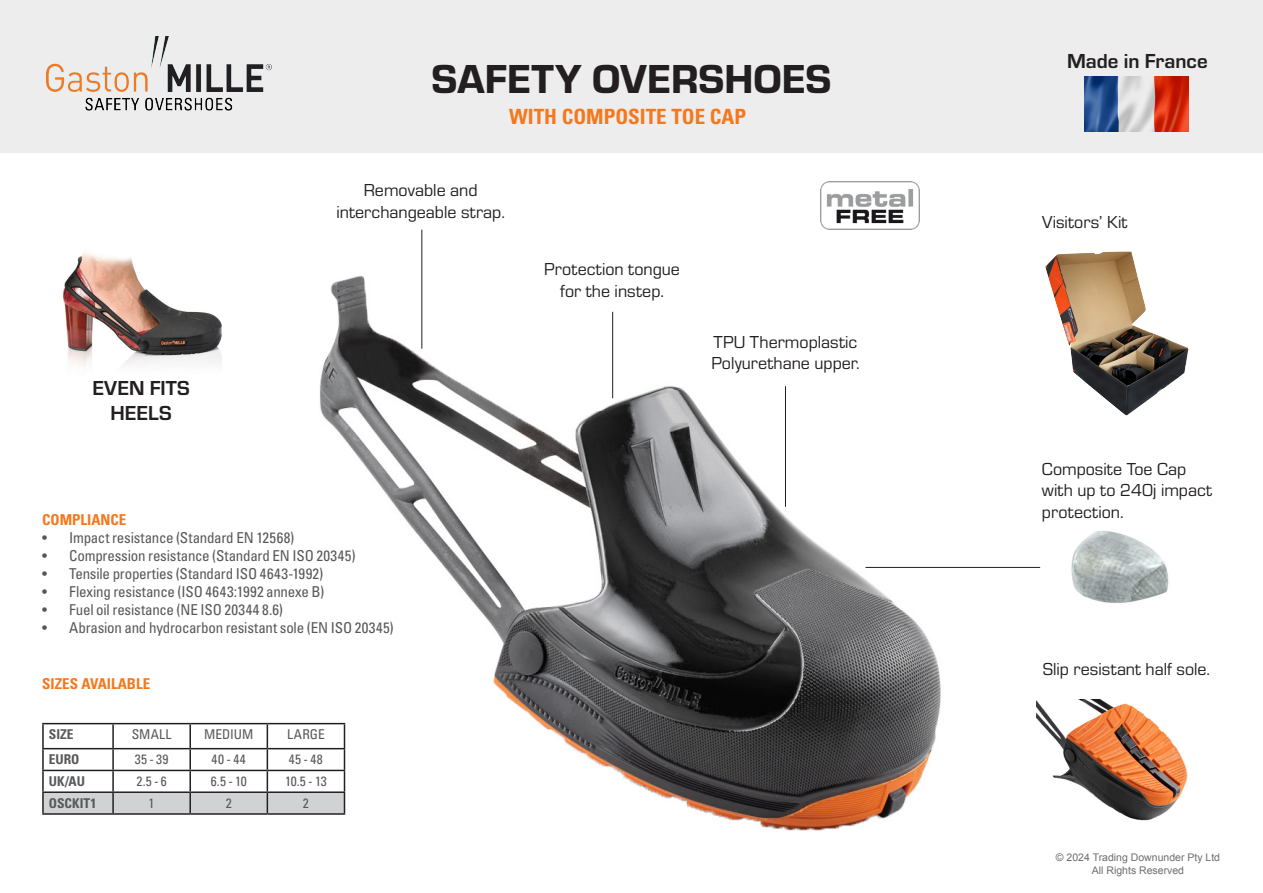
<style>
.page{position:relative;width:1263px;height:893px;background:#fff}
.page>*{position:absolute;margin:0;border:0;box-sizing:border-box;transform-origin:0 0}
.t1{font:42px "Eurostile Hea";color:#231f20}
.t2{font:700 21px/25.2px "Eurostile";color:#231f20;text-align:center}
.t3{font:700 condensed 21px "Univers LT Std";color:#f4781e}
.t4{font:18px/21.6px "Eurostile";color:#231f20}
.t5{font:condensed 15px "Univers LT Std";letter-spacing:-.015em;color:#57585a}
.t6{font:700 condensed 15px "Univers LT Std";color:#f4781e}
.fliess{font:condensed 13.5px "Univers LT Std";letter-spacing:.015em;color:#57585a}
.fliess-2{font:700 condensed 13.5px "Univers LT Std";letter-spacing:-.005em;color:#57585a}
.t7{font:10.5px/12.6px "Arial";color:#6c6d70;text-align:center}
</style>
<div class="page">
<div style="left:0;top:0;width:1263px;height:153px;background:#ededed"></div>
<img style="left:320px;top:239px;width:667px;height:592px">
<img style="left:1036px;top:700px;width:152px;height:121px">
<hr style="left:421px;top:230px;width:1px;height:119px;background:#231f20">
<img style="left:47px;top:37px;width:225px;height:74px">
<hr style="left:865px;top:567px;width:175px;height:1px;background:#231f20">
<hr style="left:785px;top:386px;width:1px;height:121px;background:#231f20">
<img style="left:1045px;top:251px;width:144px;height:165px">
<hr style="left:612px;top:312px;width:1px;height:86px;background:#231f20">
<img style="left:1071px;top:531px;width:98px;height:72px">
<div style="left:42px;top:698px;width:327px;height:142px;background:#fff"></div>
<hr style="left:42px;top:723px;width:71px;height:1px;background:#231f20">
<hr style="left:42px;top:724px;width:2px;height:24px;background:#231f20">
<hr style="left:113px;top:723px;width:77px;height:1px;background:#231f20">
<hr style="left:190px;top:723px;width:77px;height:1px;background:#231f20">
<hr style="left:267px;top:723px;width:78px;height:1px;background:#231f20">
<hr style="left:42px;top:748px;width:71px;height:1px;background:#231f20">
<hr style="left:42px;top:749px;width:2px;height:21px;background:#231f20">
<hr style="left:42px;top:770px;width:71px;height:1px;background:#231f20">
<hr style="left:42px;top:771px;width:2px;height:20px;background:#231f20">
<hr style="left:42px;top:791px;width:71px;height:2px;background:#231f20">
<hr style="left:42px;top:793px;width:2px;height:20px;background:#231f20">
<svg style="left:43px;top:724px;width:302px;height:89px"></svg>
<hr style="left:42px;top:813px;width:71px;height:2px;background:#231f20">
<hr style="left:113px;top:813px;width:77px;height:2px;background:#231f20">
<hr style="left:190px;top:813px;width:77px;height:2px;background:#231f20">
<hr style="left:267px;top:813px;width:78px;height:2px;background:#231f20">
<img style="left:1084px;top:76px;width:104px;height:56px">
<img style="left:63px;top:252px;width:159px;height:113px">
<img style="left:820px;top:182px;width:99px;height:48px">
<p class="t1" style="left:432px;top:50px;width:401px">SAFETY OVERSHOES</p>
<p class="t3" style="left:509px;top:103px;width:238px">WITH COMPOSITE TOE CAP</p>
<p class="t2" style="left:92px;top:374px;width:99px">EVEN FITS<br>HEELS</p>
<p class="t4" style="left:336px;top:178px;width:170px;text-align:center">Removable and interchangeable strap.</p>
<p class="t6" style="left:42px;top:510px;width:86px">COMPLIANCE</p>
<p class="t5" style="left:42px;top:528px;width:254px">• Impact resistance (Standard EN 12568)</p>
<p class="t5" style="left:42px;top:546px;width:315px">• Compression resistance (Standard EN ISO 20345)</p>
<p class="t5" style="left:42px;top:564px;width:283px">• Tensile properties (Standard ISO 4643-1992)</p>
<p class="t5" style="left:42px;top:582px;width:284px">• Flexing resistance (ISO 4643:1992 annexe B)</p>
<p class="t5" style="left:42px;top:600px;width:242px">• Fuel oil resistance (NE ISO 20344 8.6)</p>
<p class="t5" style="left:42px;top:618px;width:353px">• Abrasion and hydrocarbon resistant sole (EN ISO 20345)</p>
<p class="t6" style="left:42px;top:675px;width:110px">SIZES AVAILABLE</p>
<p class="fliess-2" style="left:49px;top:726px;width:26px">SIZE</p>
<p class="fliess" style="left:132px;top:726px;width:41px">SMALL</p>
<p class="fliess" style="left:204px;top:726px;width:51px">MEDIUM</p>
<p class="fliess" style="left:287px;top:726px;width:39px">LARGE</p>
<p class="fliess-2" style="left:49px;top:751px;width:32px">EURO</p>
<p class="fliess" style="left:135px;top:751px;width:35px">35 - 39</p>
<p class="fliess" style="left:212px;top:751px;width:36px">40 - 44</p>
<p class="fliess" style="left:289px;top:751px;width:36px">45 - 48</p>
<p class="fliess-2" style="left:49px;top:773px;width:38px">UK/AU</p>
<p class="fliess" style="left:136px;top:773px;width:32px">2.5 - 6</p>
<p class="fliess" style="left:211px;top:773px;width:38px">6.5 - 10</p>
<p class="fliess" style="left:285px;top:773px;width:43px">10.5 - 13</p>
<p class="fliess-2" style="left:49px;top:795px;width:49px">OSCKIT1</p>
<p class="fliess" style="left:149px;top:795px;width:7px">1</p>
<p class="fliess" style="left:226px;top:795px;width:7px">2</p>
<p class="fliess" style="left:303px;top:795px;width:7px">2</p>
<p class="t4" style="left:544px;top:258px;width:137px">Protection tongue</p>
<p class="t4" style="left:560px;top:279px;width:106px">for the instep.</p>
<p class="t4" style="left:711px;top:330px;width:150px">TPU Thermoplastic<br>Polyurethane upper.</p>
<p class="t2" style="left:1067px;top:47px;width:142px">Made in France</p>
<p class="t4" style="left:1042px;top:210px;width:87px">Visitors’ Kit</p>
<p class="t4" style="left:1042px;top:457px;width:172px">Composite Toe Cap with up to 240j impact protection.</p>
<p class="t4" style="left:1043px;top:658px;width:169px">Slip resistant half sole.</p>
<p class="t7" style="left:1056px;top:851px;width:166px">© 2024 Trading Downunder Pty Ltd<br>All Rights Reserved</p>
</div>
